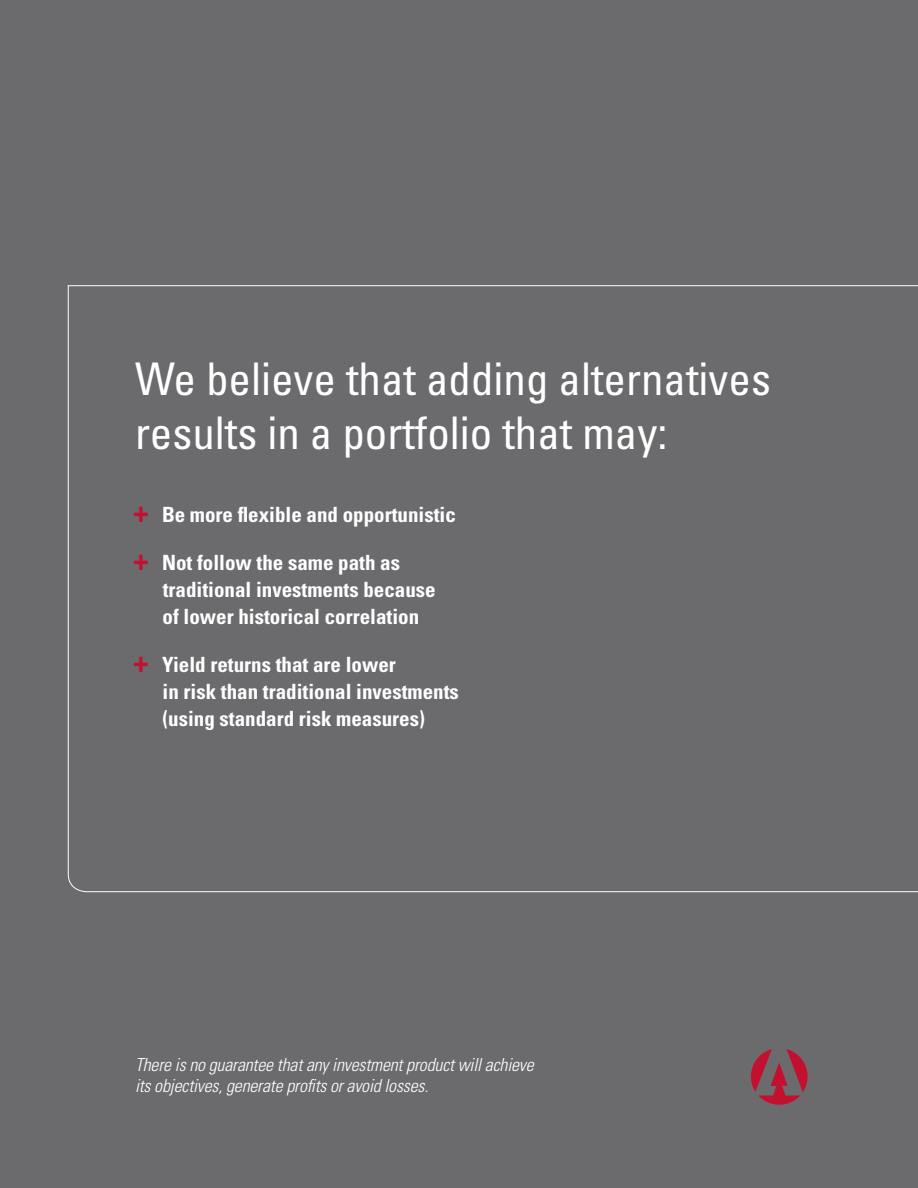
<style>
.page{position:relative;width:918px;height:1188px;background:#6b6b6e}
.page>*{position:absolute;margin:0;border:0;box-sizing:border-box;transform-origin:0 0}
.t1{font:condensed 45px/54px "Univers LT Std";color:#fff}
.t2{font:700 condensed 21px/27px "Univers LT Std";color:#fff}
.t3{font:italic 300 condensed 18px/21px "Univers LT Std";letter-spacing:-.01em;color:#fff}
.s1{font-size:30px;color:#c3102f}
</style>
<div class="page">
<svg style="left:68px;top:285px;width:850px;height:607px"></svg>
<svg style="left:751px;top:1049px;width:57px;height:56px"></svg>
<h1 class="t1" style="left:135px;top:351px;width:638px">We believe that adding alternatives results in a portfolio that may:</h1>
<p class="t2" style="left:134px;top:501px;width:324px"><span class="s1">+</span> Be more flexible and opportunistic</p>
<p class="t2" style="left:163px;top:549px;width:275px;text-indent:-29px"><span class="s1">+</span> Not follow the same path as traditional investments because of lower historical correlation</p>
<p class="t2" style="left:162px;top:651px;width:298px;text-indent:-29px"><span class="s1">+</span> Yield returns that are lower<br>in risk than traditional investments (using standard risk measures)</p>
<p class="t3" style="left:135px;top:1055px;width:400px">There is no guarantee that any investment product will achieve its objectives, generate profits or avoid losses.</p>
</div>
